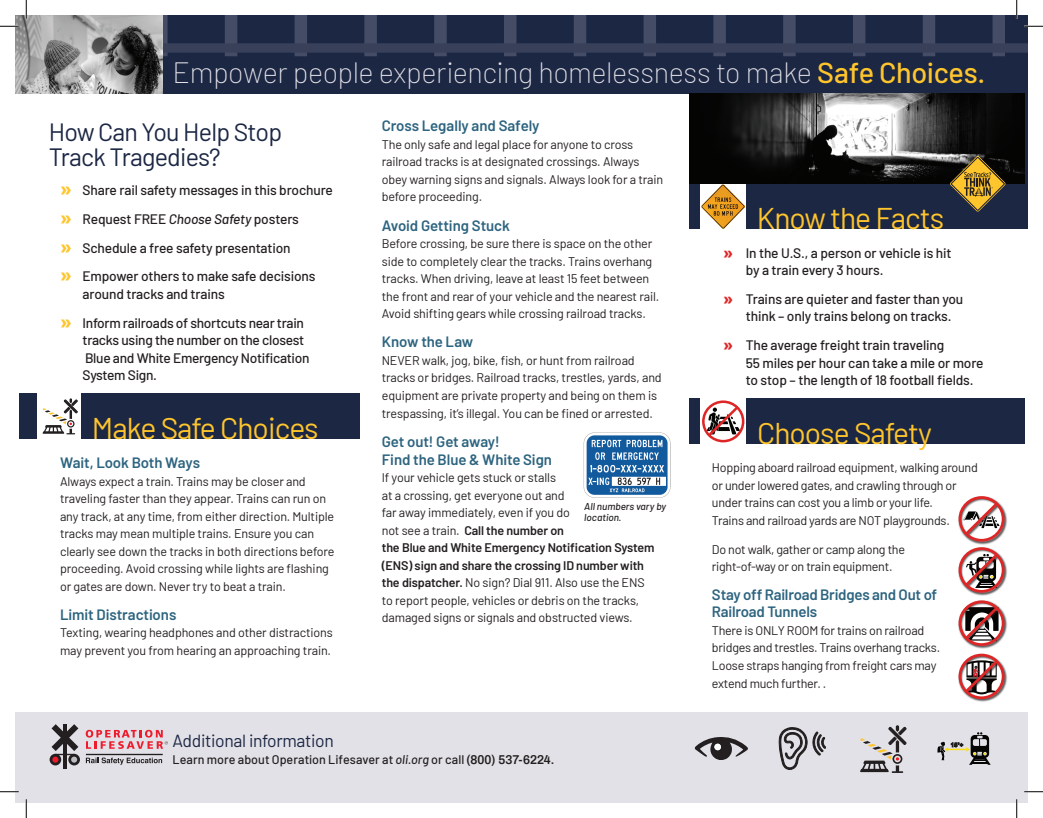
<style>
.page{position:relative;width:1043px;height:818px;background:#fff}
.page>*{position:absolute;margin:0;border:0;box-sizing:border-box;transform-origin:0 0}
.t1{font:30px "Barlow";letter-spacing:-.03em;color:#fec52c}
.t2{font:200 28.75px "Barlow";letter-spacing:-.015em;color:#e2e1e7}
.t3{font:25px/25px "Barlow";letter-spacing:-.03em;color:#1c2744}
.t4{font:17.5px "Barlow";letter-spacing:-.02em;color:#1c2744}
.t5{font:600 15px/18px "Barlow";letter-spacing:-.01em;color:#2d647f}
.t6{font:500 13.75px/17.5px "Barlow";letter-spacing:-.01em;color:#231f20}
.t7{font:12.5px/17.5px "Barlow";letter-spacing:-.01em;color:#231f20}
.t8{font:500 12.5px "Barlow";color:#231f20}
.t9{font:italic 500 10px/11.2px "Barlow";color:#231f20}
.t10{font:700 5.88px "Arial";color:#211e1e}
.s1{font-weight:500;color:#fec52c}
.s2{font-family:"Arial";font-weight:900;font-size:17.5px;color:#fec52c}
.s3{font-style:italic}
.s4{font-weight:600}
.s5{font-family:"Archivo";font-weight:600}
.s6{font-family:"Arial";font-weight:900;font-size:15px;color:#df2626}
</style>
<div class="page">
<div style="left:15px;top:15px;width:1013px;height:79px;background:#1c2744"></div>
<div style="left:992px;top:15px;width:13px;height:41px;background:#444d65"></div>
<div style="left:922px;top:15px;width:13px;height:41px;background:#444d65"></div>
<div style="left:853px;top:15px;width:12px;height:41px;background:#444d65"></div>
<div style="left:783px;top:15px;width:12px;height:41px;background:#444d65"></div>
<div style="left:713px;top:15px;width:13px;height:41px;background:#444d65"></div>
<div style="left:643px;top:15px;width:13px;height:41px;background:#444d65"></div>
<div style="left:574px;top:15px;width:12px;height:41px;background:#444d65"></div>
<div style="left:504px;top:15px;width:12px;height:41px;background:#444d65"></div>
<div style="left:434px;top:15px;width:12px;height:41px;background:#444d65"></div>
<div style="left:364px;top:15px;width:13px;height:41px;background:#444d65"></div>
<div style="left:294px;top:15px;width:13px;height:41px;background:#444d65"></div>
<div style="left:225px;top:15px;width:12px;height:41px;background:#444d65"></div>
<svg style="left:162px;top:15px;width:5px;height:41px"></svg>
<div style="left:162px;top:43px;width:866px;height:10px;background:#384159"></div>
<div style="left:15px;top:712px;width:1013px;height:90px;background:#e2e1e7"></div>
<div style="left:689px;top:399px;width:335px;height:45px;background:#1c2744"></div>
<div style="left:700px;top:399px;width:45px;height:45px;background:#fff"></div>
<div style="left:702px;top:400px;width:42px;height:42px;border:3px solid #df2626;border-radius:50%"></div>
<svg style="left:705px;top:403px;width:36px;height:36px"></svg>
<div style="left:19px;top:394px;width:340px;height:45px;background:#1c2744"></div>
<div style="left:38px;top:394px;width:43px;height:45px;background:#fff"></div>
<svg style="left:43px;top:398px;width:34px;height:36px"></svg>
<img style="left:583px;top:432px;width:88px;height:66px">
<div style="left:689px;top:184px;width:338px;height:45px;background:#1c2744"></div>
<div style="left:700px;top:184px;width:45px;height:45px;background:#fff"></div>
<img style="left:701px;top:185px;width:43px;height:43px">
<img style="left:689px;top:94px;width:335px;height:90px">
<hr style="left:86px;top:753px;width:77px;height:2px;background:#231f20">
<svg style="left:86px;top:729px;width:82px;height:19px"></svg>
<hr style="left:63px;top:724px;width:4px;height:45px;background:#231f20">
<div style="left:68px;top:753px;width:12px;height:12px;background:#231f20;border-radius:50%"></div>
<svg style="left:50px;top:724px;width:28px;height:41px"></svg>
<svg style="left:86px;top:757px;width:76px;height:7px"></svg>
<svg style="left:950px;top:156px;width:55px;height:55px"></svg>
<svg style="left:860px;top:725px;width:46px;height:47px"></svg>
<svg style="left:937px;top:732px;width:53px;height:32px"></svg>
<svg style="left:778px;top:727px;width:48px;height:42px"></svg>
<svg style="left:694px;top:737px;width:54px;height:23px"></svg>
<div style="left:714px;top:743px;width:7px;height:7px;background:#fff;border-radius:50%"></div>
<img style="left:15px;top:15px;width:147px;height:79px">
<div style="left:958px;top:653px;width:49px;height:48px;background:#231f20;opacity:.75"></div>
<div style="left:958px;top:653px;width:46px;height:46px;border:3px solid #df2626;border-radius:50%"></div>
<svg style="left:961px;top:656px;width:40px;height:39px"></svg>
<div style="left:958px;top:600px;width:49px;height:48px;background:#231f20;opacity:.75"></div>
<div style="left:958px;top:600px;width:46px;height:46px;border:3px solid #df2626;border-radius:50%"></div>
<svg style="left:961px;top:603px;width:40px;height:39px"></svg>
<div style="left:958px;top:546px;width:49px;height:49px;background:#231f20;opacity:.75"></div>
<div style="left:958px;top:547px;width:46px;height:45px;border:3px solid #df2626;border-radius:50%"></div>
<svg style="left:961px;top:550px;width:40px;height:39px"></svg>
<div style="left:958px;top:495px;width:49px;height:49px;background:#231f20;opacity:.75"></div>
<div style="left:958px;top:496px;width:46px;height:45px;border:3px solid #df2626;border-radius:50%"></div>
<svg style="left:961px;top:499px;width:40px;height:39px"></svg>
<svg style="left:0;top:25px;width:19px;height:2px"></svg>
<svg style="left:1024px;top:25px;width:18px;height:2px"></svg>
<svg style="left:0;top:791px;width:19px;height:1px"></svg>
<svg style="left:1024px;top:791px;width:18px;height:1px"></svg>
<svg style="left:25px;top:0;width:2px;height:19px"></svg>
<svg style="left:25px;top:799px;width:2px;height:19px"></svg>
<svg style="left:1016px;top:0;width:1px;height:19px"></svg>
<svg style="left:1015px;top:799px;width:2px;height:19px"></svg>
<h2 class="t2" style="left:172px;top:52px;width:814px">Empower people experiencing homelessness to make <span class="s1">Safe Choices.</span></h2>
<h3 class="t3" style="left:49px;top:118px;width:235px">How Can You Help Stop<br>Track Tragedies?</h3>
<p class="t6" style="left:60px;top:175px;width:274px;line-height:28.8px"><span class="s2">»</span> Share rail safety messages in this brochure <span class="s2">»</span> Request FREE <span class="s3">Choose Safety</span> posters<br><span class="s2">»</span> Schedule a free safety presentation<br><span class="s2">»</span> Empower others to make safe decisions</p>
<p class="t6" style="left:60px;top:278px;width:245px;line-height:28.8px;text-indent:23px">around tracks and trains<br><span class="s2">»</span> Inform railroads of shortcuts near train</p>
<p class="t6" style="left:82px;top:330px;width:228px">tracks using the number on the closest<br>Blue and White Emergency Notification<br>System Sign.</p>
<h1 class="t1" style="left:92px;top:406px;width:228px">Make Safe Choices</h1>
<p class="t5" style="left:60px;top:452px;width:142px">Wait, Look Both Ways</p>
<p class="t7" style="left:60px;top:471px;width:276px">Always expect a train. Trains may be closer and traveling faster than they appear. Trains can run on any track, at any time, from either direction. Multiple tracks may mean multiple trains. Ensure you can clearly see down the tracks in both directions before proceeding. Avoid crossing while lights are flashing or gates are down. Never try to beat a train.</p>
<p class="t5" style="left:60px;top:604px;width:118px">Limit Distractions</p>
<p class="t7" style="left:60px;top:623px;width:274px">Texting, wearing headphones and other distractions may prevent you from hearing an approaching train.</p>
<p class="t5" style="left:382px;top:116px;width:159px">Cross Legally and Safely</p>
<p class="t7" style="left:382px;top:135px;width:283px">The only safe and legal place for anyone to cross railroad tracks is at designated crossings. Always obey warning signs and signals. Always look for a train before proceeding.</p>
<p class="t5" style="left:382px;top:215px;width:130px">Avoid Getting Stuck</p>
<p class="t7" style="left:382px;top:234px;width:279px">Before crossing, be sure there is space on the other side to completely clear the tracks. Trains overhang tracks. When driving, leave at least 15 feet between the front and rear of your vehicle and the nearest rail.<br>Avoid shifting gears while crossing railroad tracks.</p>
<p class="t5" style="left:382px;top:332px;width:93px">Know the Law</p>
<p class="t7" style="left:382px;top:351px;width:281px">NEVER walk, jog, bike, fish, or hunt from railroad tracks or bridges. Railroad tracks, trestles, yards, and equipment are private property and being on them is trespassing, it’s illegal. You can be fined or arrested.</p>
<p class="t5" style="left:382px;top:431px;width:172px">Get out! Get away!<br>Find the Blue &amp; White Sign</p>
<p class="t7" style="left:382px;top:468px;width:274px">If your vehicle gets stuck or stalls<br>at a crossing, get everyone out and<br>far away immediately, even if you do<br>not see a train. <span class="s4">Call the number on<br>the Blue and White Emergency Notification System (ENS) sign and share the crossing ID number with the dispatcher.</span> No sign? Dial 911. Also use the ENS to report people, vehicles or debris on the tracks, damaged signs or signals and obstructed views.</p>
<p class="t9" style="left:584px;top:499px;width:83px">All numbers vary by location.</p>
<h3 class="t4" style="left:172px;top:727px;width:163px">Additional information</h3>
<p class="t8" style="left:172px;top:750px;width:383px">Learn more about Operation Lifesaver at <span class="s3">oli.org</span> or call <span class="s5">(800) 537-6224.</span></p>
<h1 class="t1" style="left:757px;top:196px;width:189px">Know the Facts</h1>
<p class="t6" style="left:745px;top:243px;width:207px;text-indent:-23px"><span class="s6">»</span> In the U.S., a person or vehicle is hit by a train every 3 hours.</p>
<p class="t6" style="left:745px;top:289px;width:219px;text-indent:-23px"><span class="s6">»</span> Trains are quieter and faster than you think – only trains belong on tracks.</p>
<p class="t6" style="left:745px;top:335px;width:239px;text-indent:-23px"><span class="s6">»</span> The average freight train traveling<br>55 miles per hour can take a mile or more to stop – the length of 18 football fields.</p>
<h1 class="t1" style="left:757px;top:411px;width:176px">Choose Safety</h1>
<p class="t7" style="left:712px;top:458px;width:267px">Hopping aboard railroad equipment, walking around or under lowered gates, and crawling through or under trains can cost you a limb or your life.<br>Trains and railroad yards are NOT playgrounds.</p>
<p class="t7" style="left:712px;top:539px;width:194px">Do not walk, gather or camp along the right-of-way or on train equipment.</p>
<p class="t5" style="left:712px;top:584px;width:227px;line-height:17.5px">Stay off Railroad Bridges and Out of<br>Railroad Tunnels</p>
<p class="t7" style="left:712px;top:620px;width:230px">There is ONLY ROOM for trains on railroad bridges and trestles. Trains overhang tracks.<br>Loose straps hanging from freight cars may extend much further. .</p>
<p class="t10" style="left:950px;top:741px;width:14px">15’+</p>
</div>
